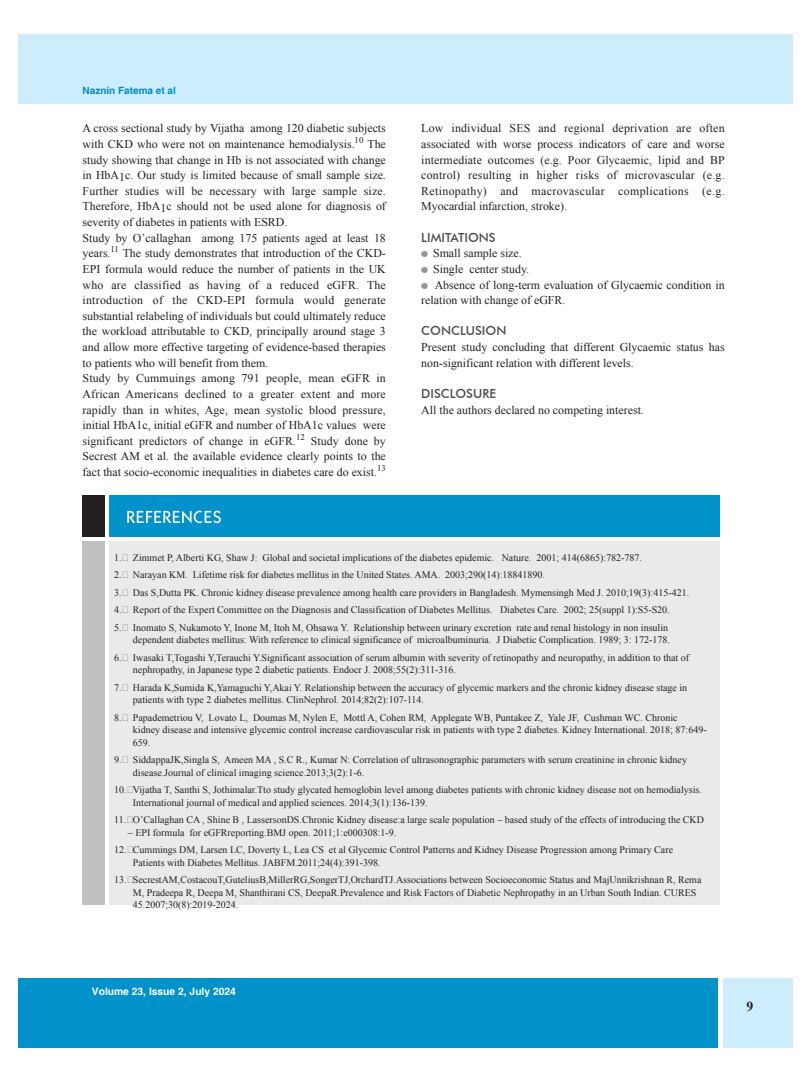
<style>
.page{position:relative;width:810px;height:1080px;background:#fff}
.page>*{position:absolute;margin:0;border:0;box-sizing:border-box;transform-origin:0 0}
.t1{font:700 13.75px "Times New Roman";color:#241f1f}
.t2{font:500 12.5px "Futura BT";color:#4f4c4d}
.t3{font:11.88px/15.6px "Times New Roman";color:#241f1f}
.t4{font:700 10.25px "Helvetica";color:#fff}
.t5{font:10px/12.5px "Times New Roman";color:#241f1f}
.t6{font:700 10px "Helvetica";color:#008bc0}
.s1{color:#0092c9}
.s2{color:#969698}
</style>
<div class="page">
<div style="left:18px;top:34px;width:774px;height:69px;background:#cdedfc"></div>
<div style="left:18px;top:978px;width:700px;height:69px;background:#0092c9"></div>
<div style="left:723px;top:978px;width:69px;height:69px;background:#cdedfc"></div>
<div style="left:82px;top:495px;width:22px;height:42px;background:#241f1f"></div>
<div style="left:110px;top:542px;width:610px;height:363px;background:#ebeaea"></div>
<div style="left:82px;top:542px;width:22px;height:363px;background:#c0bfc1"></div>
<div style="left:110px;top:495px;width:610px;height:42px;background:#0092c9"></div>
<svg style="left:127px;top:511px;width:94px;height:12px"></svg>
<p class="t6" style="left:83px;top:85px;width:95px">Naznin Fatema <span class="s1">et al</span></p>
<p class="t3" style="left:83px;top:120px;width:305px">A cross sectional study by Vijatha among 120 diabetic subjects with CKD who were not on maintenance hemodialysis.<sup>10</sup> The study showing that change in Hb is not associated with change in HbA1c. Our study is limited because of small sample size.<br>Further studies will be necessary with large sample size.<br>Therefore, HbA1c should not be used alone for diagnosis of severity of diabetes in patients with ESRD.<br>Study by O’callaghan among 175 patients aged at least 18 years.<sup>11</sup> The study demonstrates that introduction of the CKD-EPI formula would reduce the number of patients in the UK who are classified as having of a reduced eGFR. The introduction of the CKD-EPI formula would generate substantial relabeling of individuals but could ultimately reduce the workload attributable to CKD, principally around stage 3 and allow more effective targeting of evidence-based therapies to patients who will benefit from them.<br>Study by Cummuings among 791 people, mean eGFR in African Americans declined to a greater extent and more rapidly than in whites, Age, mean systolic blood pressure, initial HbA1c, initial eGFR and number of HbA1c values were significant predictors of change in eGFR.<sup>12</sup> Study done by Secrest AM et al. the available evidence clearly points to the fact that socio-economic inequalities in diabetes care do exist.<sup>13</sup></p>
<p class="t3" style="left:421px;top:120px;width:305px;text-align:justify">Low individual SES and regional deprivation are often associated with worse process indicators of care and worse intermediate outcomes (e.g. Poor Glycaemic, lipid and BP control) resulting in higher risks of microvascular (e.g.<br>Retinopathy) and macrovascular complications (e.g.<br>Myocardial infarction, stroke).</p>
<p class="t2" style="left:421px;top:230px;width:76px">LIMITATIONS</p>
<p class="t3" style="left:421px;top:245px;width:102px"><span class="s2">●</span> Small sample size.</p>
<p class="t3" style="left:421px;top:261px;width:109px"><span class="s2">●</span> Single center study.</p>
<p class="t3" style="left:421px;top:277px;width:305px"><span class="s2">●</span> Absence of long-term evaluation of Glycaemic condition in relation with change of eGFR.</p>
<p class="t2" style="left:421px;top:323px;width:87px">CONCLUSION</p>
<p class="t3" style="left:421px;top:339px;width:305px">Present study concluding that different Glycaemic status has non-significant relation with different levels.</p>
<p class="t2" style="left:421px;top:386px;width:76px">DISCLOSURE</p>
<p class="t3" style="left:421px;top:402px;width:224px">All the authors declared no competing interest.</p>
<p class="t5" style="left:114px;top:551px;width:529px">1. Zimmet P, Alberti KG, Shaw J: Global and societal implications of the diabetes epidemic. Nature. 2001; 414(6865):782-787.</p>
<p class="t5" style="left:114px;top:569px;width:432px">2. Narayan KM. Lifetime risk for diabetes mellitus in the United States. AMA. 2003;290(14):18841890.</p>
<p class="t5" style="left:114px;top:586px;width:577px">3. Das S,Dutta PK. Chronic kidney disease prevalence among health care providers in Bangladesh. Mymensingh Med J. 2010;19(3):415-421.</p>
<p class="t5" style="left:114px;top:604px;width:557px">4. Report of the Expert Committee on the Diagnosis and Classification of Diabetes Mellitus. Diabetes Care. 2002; 25(suppl 1):S5-S20.</p>
<p class="t5" style="left:114px;top:621px;width:557px;text-align:right">5. Inomato S, Nukamoto Y, Inone M, Itoh M, Ohsawa Y. Relationship between urinary excretion rate and renal histology in non insulin dependent diabetes mellitus: With reference to clinical significance of microalbuminuria. J Diabetic Complication. 1989; 3: 172-178.</p>
<p class="t5" style="left:133px;top:651px;width:558px;text-indent:-19px">6. Iwasaki T,Togashi Y,Terauchi Y.Significant association of serum albumin with severity of retinopathy and neuropathy, in addition to that of nephropathy, in Japanese type 2 diabetic patients. Endocr J. 2008;55(2):311-316.</p>
<p class="t5" style="left:133px;top:681px;width:556px;text-indent:-19px">7. Harada K,Sumida K,Yamaguchi Y,Akai Y. Relationship between the accuracy of glycemic markers and the chronic kidney disease stage in patients with type 2 diabetes mellitus. ClinNephrol. 2014;82(2):107-114.</p>
<p class="t5" style="left:133px;top:711px;width:575px;text-indent:-19px">8. Papademetriou V, Lovato L, Doumas M, Nylen E, Mottl A, Cohen RM, Applegate WB, Puntakee Z, Yale JF, Cushman WC. Chronic kidney disease and intensive glycemic control increase cardiovascular risk in patients with type 2 diabetes. Kidney International. 2018; 87:649-<br>659.</p>
<p class="t5" style="left:133px;top:754px;width:556px;text-indent:-19px">9. SiddappaJK,Singla S, Ameen MA , S.C R., Kumar N: Correlation of ultrasonographic parameters with serum creatinine in chronic kidney disease.Journal of clinical imaging science.2013;3(2):1-6.</p>
<p class="t5" style="left:133px;top:784px;width:570px;text-indent:-19px">10. Vijatha T, Santhi S, Jothimalar.Tto study glycated hemoglobin level among diabetes patients with chronic kidney disease not on hemodialysis.<br>International journal of medical and applied sciences. 2014;3(1):136-139.</p>
<p class="t5" style="left:114px;top:814px;width:591px">11. O’Callaghan CA , Shine B , LassersonDS.Chronic Kidney disease:a large scale population – based study of the effects of introducing the CKD</p>
<p class="t5" style="left:128px;top:826px;width:270px">– EPI formula for eGFRreporting.BMJ open. 2011;1:e000308:1-9.</p>
<p class="t5" style="left:133px;top:844px;width:542px;text-indent:-19px">12. Cummings DM, Larsen LC, Doverty L, Lea CS et al Glycemic Control Patterns and Kidney Disease Progression among Primary Care<br>Patients with Diabetes Mellitus. JABFM.2011;24(4):391-398.</p>
<p class="t5" style="left:133px;top:874px;width:570px;text-indent:-19px">13. SecrestAM,CostacouT,GuteliusB,MillerRG,SongerTJ,OrchardTJ.Associations between Socioeconomic Status and MajUnnikrishnan R, Rema<br>M, Pradeepa R, Deepa M, Shanthirani CS, DeepaR.Prevalence and Risk Factors of Diabetic Nephropathy in an Urban South Indian. CURES<br>45.2007;30(8):2019-2024.</p>
<p class="t4" style="left:92px;top:985px;width:146px">Volume 23, Issue 2, July 2024</p>
<h1 class="t1" style="left:747px;top:997px;width:8px">9</h1>
</div>
